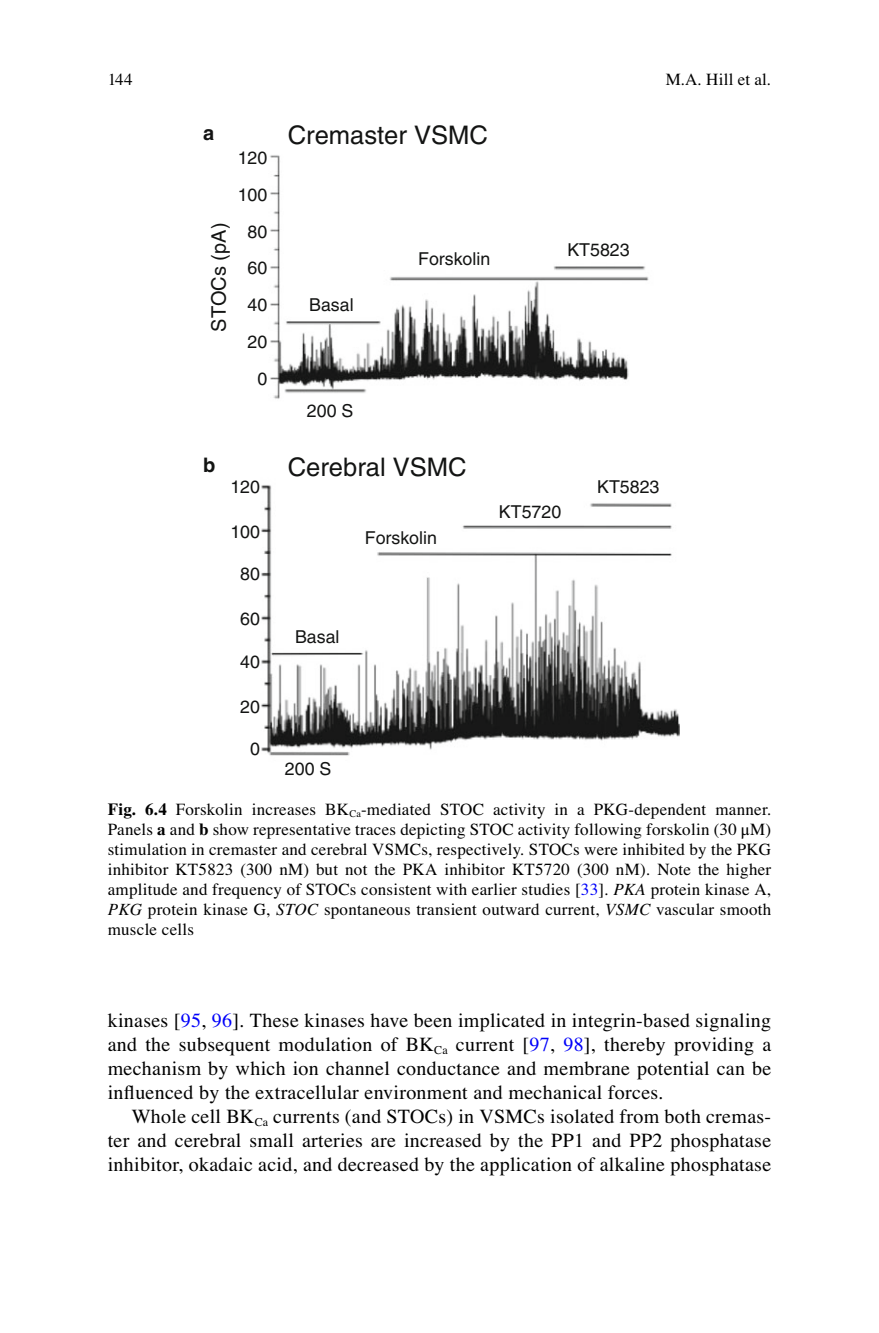
<style>
.page{position:relative;width:879px;height:1333px;background:#fff}
.page>*{position:absolute;margin:0;border:0;box-sizing:border-box;transform-origin:0 0}
.t1{font:25.6px "Bqryyj Helvetica";color:#131413}
.t2{font:20px/24px "Tfymxw Times";letter-spacing:.015em;color:#000;text-align:justify}
.t3{font:20px "Bqryyj Helvetica";color:#131413}
.t4{font:700 20px "Jlrqrj Helvetica";color:#131413}
.t5{font:17.8px/37px "Bqryyj Helvetica";color:#131413;text-align:right}
.t6{font:17px/20px "Tfymxw Times";letter-spacing:.015em;color:#000;text-align:justify}
.s1{font-family:"Pydqpd Times";font-weight:700}
.s2{font-family:"Vpqjxn STIX General"}
.s3{color:#0000fa}
.s4{font-family:"Qmnqjm Times";font-style:italic}
</style>
<div class="page">
<img style="left:261px;top:155px;width:418px;height:601px">
<p class="t6" style="left:108px;top:71px;width:26px">144</p>
<p class="t4" style="left:203px;top:125px;width:13px">a</p>
<p class="t3" style="left:211px;top:332px;width:110px;rotate:-90deg">STOCs (pA)</p>
<p class="t5" style="left:238px;top:141px;width:31px">120<br>100<br>80<br>60<br>40<br>20<br>0</p>
<p class="t4" style="left:203px;top:457px;width:14px">b</p>
<p class="t5" style="left:230px;top:469px;width:31px">120</p>
<p class="t5" style="left:230px;top:515px;width:31px">100</p>
<p class="t5" style="left:240px;top:557px;width:21px">80</p>
<p class="t5" style="left:240px;top:601px;width:21px">60</p>
<p class="t5" style="left:240px;top:645px;width:21px">40</p>
<p class="t5" style="left:240px;top:689px;width:21px">20</p>
<p class="t5" style="left:250px;top:732px;width:11px">0</p>
<h1 class="t1" style="left:288px;top:126px;width:202px">Cremaster VSMC</h1>
<p class="t6" style="left:666px;top:71px;width:107px">M.A. Hill et al.</p>
<p class="t5" style="left:309px;top:287px;width:46px">Basal</p>
<p class="t5" style="left:418px;top:242px;width:74px">Forskolin</p>
<p class="t5" style="left:567px;top:233px;width:64px">KT5823</p>
<p class="t5" style="left:307px;top:394px;width:48px">200 S</p>
<h1 class="t1" style="left:288px;top:457px;width:180px">Cerebral VSMC</h1>
<p class="t5" style="left:365px;top:520px;width:74px">Forskolin</p>
<p class="t5" style="left:295px;top:620px;width:46px">Basal</p>
<p class="t5" style="left:499px;top:495px;width:64px">KT5720</p>
<p class="t5" style="left:597px;top:469px;width:64px">KT5823</p>
<p class="t5" style="left:285px;top:752px;width:48px">200 S</p>
<p class="t6" style="left:108px;top:800px;width:665px"><span class="s1">Fig. 6.4</span> Forskolin increases BK <sub>Ca</sub> -mediated STOC activity in a PKG-dependent manner.<br>Panels <span class="s1">a</span> and <span class="s1">b</span> show representative traces depicting STOC activity following forskolin (30 <span class="s2">μ</span>M) stimulation in cremaster and cerebral VSMCs, respectively. STOCs were inhibited by the PKG inhibitor KT5823 (300 nM) but not the PKA inhibitor KT5720 (300 nM). Note the higher amplitude and frequency of STOCs consistent with earlier studies [ <span class="s3">33</span> ]. <span class="s4">PKA</span> protein kinase A, <span class="s4">PKG</span> protein kinase G, <span class="s4">STOC</span> spontaneous transient outward current, <span class="s4">VSMC</span> vascular smooth muscle cells</p>
<p class="t2" style="left:108px;top:1010px;width:665px">kinases [ <span class="s3">95</span> , <span class="s3">96</span> ]. These kinases have been implicated in integrin-based signaling and the subsequent modulation of BK <sub>Ca</sub> current [ <span class="s3">97</span> , <span class="s3">98</span> ], thereby providing a mechanism by which ion channel conductance and membrane potential can be influenced by the extracellular environment and mechanical forces.</p>
<p class="t2" style="left:108px;top:1106px;width:665px;text-indent:24px">Whole cell BK <sub>Ca</sub> currents (and STOCs) in VSMCs isolated from both cremas&shy;ter and cerebral small arteries are increased by the PP1 and PP2 phosphatase inhibitor, okadaic acid, and decreased by the application of alkaline phosphatase</p>
</div>
